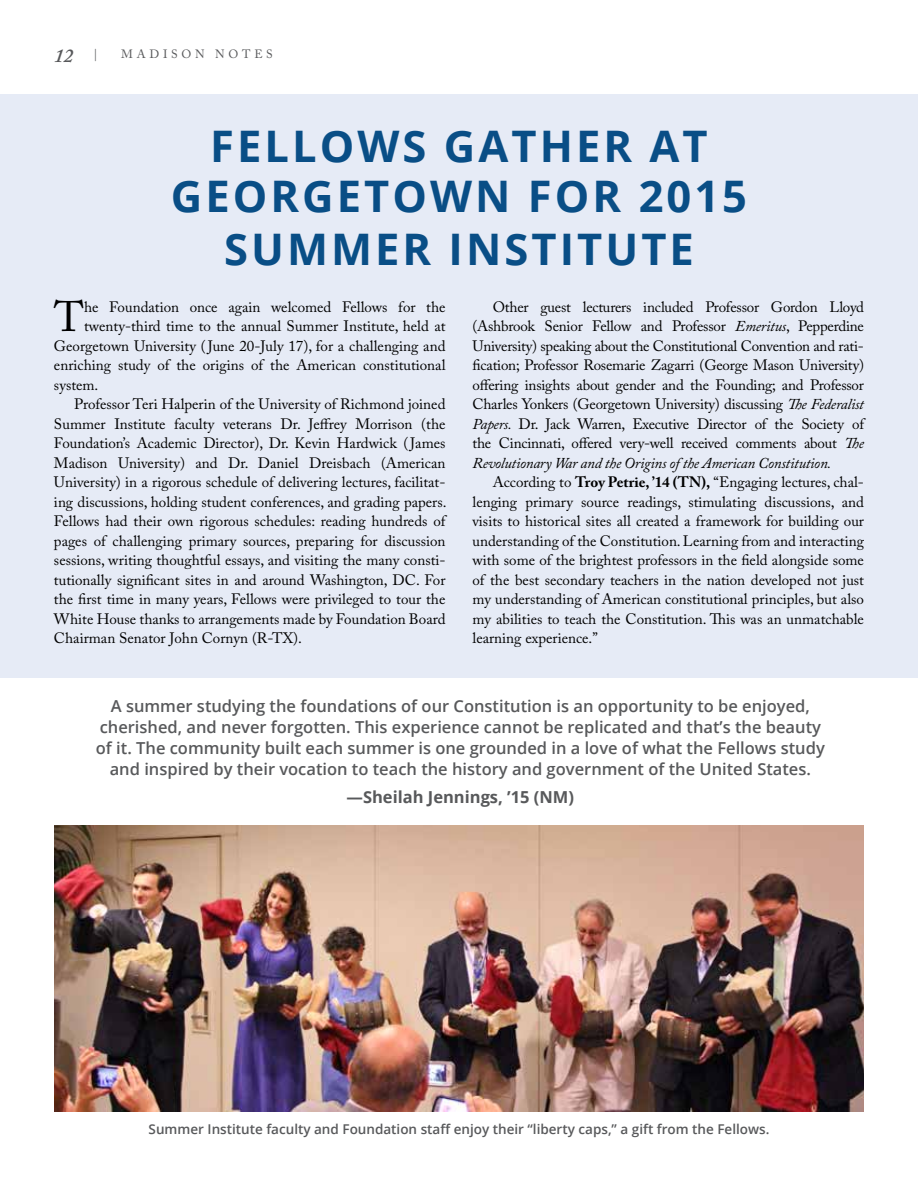
<style>
.page{position:relative;width:918px;height:1188px;background:#fff}
.page>*{position:absolute;margin:0;border:0;box-sizing:border-box;transform-origin:0 0}
.t1{font:700 43.5px/51.8px "Open Sans";letter-spacing:.07em;color:#094e86;text-align:center}
.t2{font:42.45px "Adobe Caslon Pro";color:#000}
.t3{font:italic 600 19.5px "Adobe Caslon Pro";color:#58595b}
.t4{font:600 16.5px/21px "Open Sans";color:#58595b;text-align:center}
.t5{font:700 16.5px "Open Sans";color:#58595b}
.t6{font:15px/19.5px "Adobe Caslon Pro";color:#000}
.t7{font:600 13.5px "Open Sans";color:#58595b}
.t8{font:12px "Adobe Caslon Pro";letter-spacing:.315em;color:#58595b}
.s1{font-style:italic}
.s2{font-weight:700}
</style>
<div class="page">
<div style="left:0;top:94px;width:918px;height:584px;background:#e6ebf6"></div>
<img style="left:54px;top:825px;width:810px;height:287px">
<h3 class="t3" style="left:54px;top:44px;width:21px">12</h3>
<p class="t8" style="left:93px;top:47px;width:6px">|</p>
<p class="t8" style="left:121px;top:47px;width:153px">MADISON NOTES</p>
<h1 class="t1" style="left:171px;top:119px;width:578px">FELLOWS GATHER AT<br>GEORGETOWN FOR 2015<br>SUMMER INSTITUTE</h1>
<h2 class="t2" style="left:54px;top:292px;width:31px">T</h2>
<p class="t6" style="left:84px;top:297px;width:363px">he Foundation once again welcomed Fellows for the</p>
<p class="t6" style="left:84px;top:316px;width:363px">twenty-third time to the annual Summer Institute, held at</p>
<p class="t6" style="left:54px;top:336px;width:393px">Georgetown University ( June 20-July 17), for a challenging and</p>
<p class="t6" style="left:54px;top:355px;width:393px">enriching study of the origins of the American constitutional</p>
<p class="t6" style="left:54px;top:375px;width:46px">system.</p>
<p class="t6" style="left:74px;top:394px;width:373px">Professor Teri Halperin of the University of Richmond joined</p>
<p class="t6" style="left:54px;top:414px;width:393px">Summer Institute faculty veterans Dr. Jeffrey Morrison (the</p>
<p class="t6" style="left:54px;top:433px;width:393px">Foundation’s Academic Director), Dr. Kevin Hardwick ( James</p>
<p class="t6" style="left:54px;top:453px;width:393px">Madison University) and Dr. Daniel Dreisbach (American</p>
<p class="t6" style="left:54px;top:472px;width:393px">University) in a rigorous schedule of delivering lectures, facilitat-</p>
<p class="t6" style="left:54px;top:492px;width:394px">ing discussions, holding student conferences, and grading papers.</p>
<p class="t6" style="left:54px;top:511px;width:395px">Fellows had their own rigorous schedules: reading hundreds of</p>
<p class="t6" style="left:54px;top:531px;width:393px">pages of challenging primary sources, preparing for discussion</p>
<p class="t6" style="left:54px;top:550px;width:393px">sessions, writing thoughtful essays, and visiting the many consti-</p>
<p class="t6" style="left:54px;top:570px;width:393px">tutionally significant sites in and around Washington, DC. For</p>
<p class="t6" style="left:54px;top:589px;width:393px">the first time in many years, Fellows were privileged to tour the</p>
<p class="t6" style="left:54px;top:609px;width:393px">White House thanks to arrangements made by Foundation Board</p>
<p class="t6" style="left:54px;top:628px;width:249px">Chairman Senator John Cornyn (R-TX).</p>
<p class="t6" style="left:472px;top:297px;width:395px;text-indent:20px">Other guest lecturers included Professor Gordon Lloyd (Ashbrook Senior Fellow and Professor <span class="s1">Emeritus</span>, Pepperdine University) speaking about the Constitutional Convention and rati&shy;fication; Professor Rosemarie Zagarri (George Mason University) offering insights about gender and the Founding; and Professor Charles Yonkers (Georgetown University) discussing <span class="s1">The Federalist Papers.</span> Dr. Jack Warren, Executive Director of the Society of the Cincinnati, offered very-well received comments about <span class="s1">The Revolutionary War and the Origins of the American Constitution.</span></p>
<p class="t6" style="left:472px;top:472px;width:393px;text-align:justify;text-indent:20px">According to <span class="s2">Troy Petrie, ’14 (TN),</span> “Engaging lectures, chal&shy;lenging primary source readings, stimulating discussions, and visits to historical sites all created a framework for building our understanding of the Constitution. Learning from and interacting with some of the brightest professors in the field alongside some of the best secondary teachers in the nation developed not just my understanding of American constitutional principles, but also my abilities to teach the Constitution. This was an unmatchable learning experience.”</p>
<p class="t4" style="left:96px;top:695px;width:730px">A summer studying the foundations of our Constitution is an opportunity to be enjoyed, cherished, and never forgotten. This experience cannot be replicated and that’s the beauty of it. The community built each summer is one grounded in a love of what the Fellows study and inspired by their vocation to teach the history and government of the United States.</p>
<p class="t5" style="left:347px;top:785px;width:229px">—Sheilah Jennings, ’15 (NM)</p>
<p class="t7" style="left:149px;top:1120px;width:622px">Summer Institute faculty and Foundation staff enjoy their “liberty caps,” a gift from the Fellows.</p>
</div>
